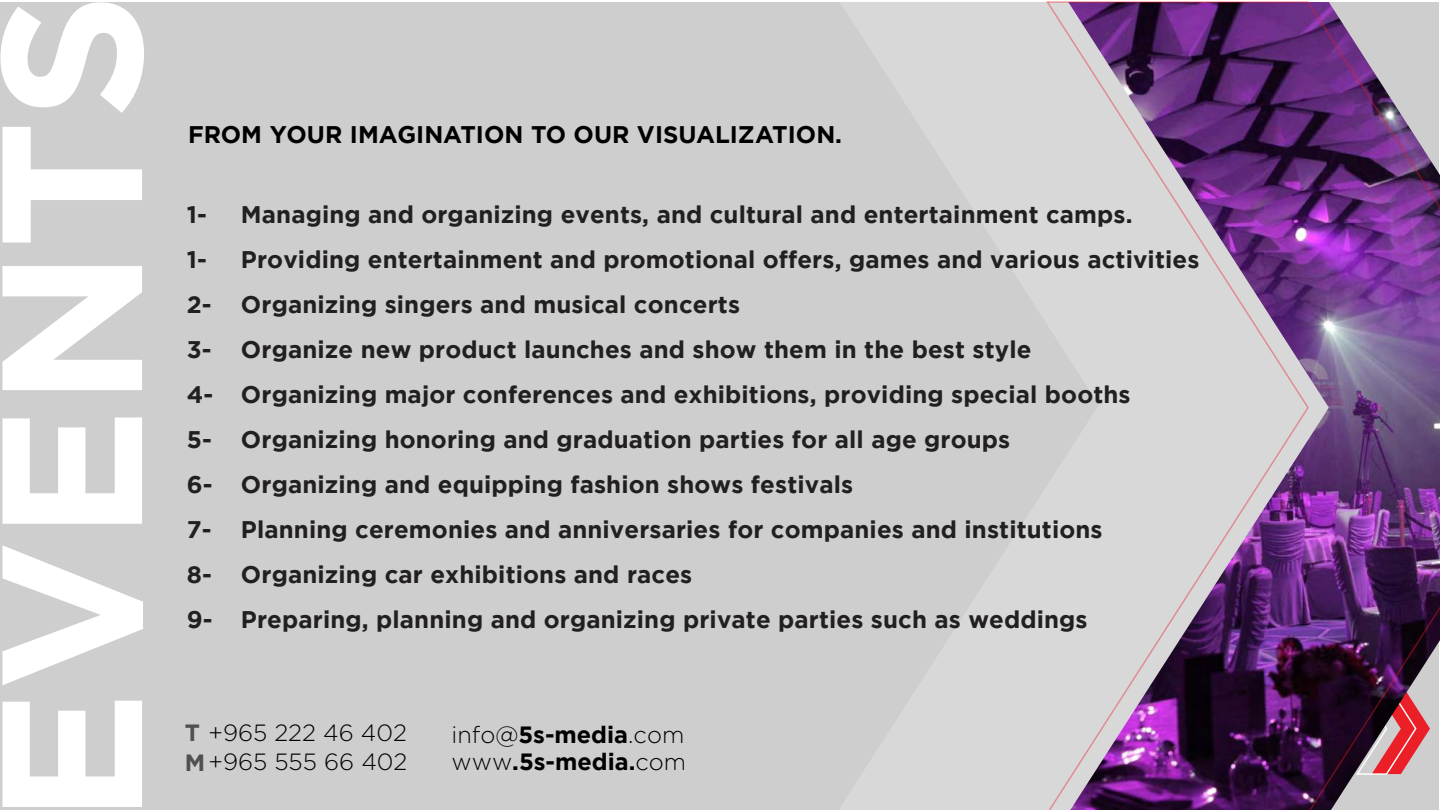
<style>
.page{position:relative;width:1440px;height:810px;background:#fff}
.page>*{position:absolute;margin:0;border:0;box-sizing:border-box;transform-origin:0 0}
.t1{font:700 199.5px "Gotham";color:#fff}
.t2{font:700 24px/45px "Gotham";letter-spacing:.005em;color:#221f1f}
.t3{font:700 24px "Gotham";letter-spacing:.005em;color:#010102}
.t4{font:700 23.4px/27.5px "Gotham";color:#010102}
.t5{font:300 23.4px/28.2px "Gotham";color:#010102}
.s1{font-weight:700;color:#514f4f}
.s2{font-weight:300}
</style>
<div class="page">
<div style="left:0;top:3px;width:1439px;height:807px;background:#cecece"></div>
<svg style="left:838px;top:2px;width:208px;height:808px"></svg>
<img style="left:1046px;top:1px;width:394px;height:809px">
<h1 class="t1" style="left:-5px;top:824px;width:833px;rotate:-90deg">EVENTS</h1>
<p class="t3" style="left:188px;top:125px;width:656px">FROM YOUR IMAGINATION TO OUR VISUALIZATION.</p>
<p class="t2" style="left:187px;top:194px;width:22px">1-</p>
<p class="t2" style="left:241px;top:194px;width:893px">Managing and organizing events, and cultural and entertainment camps.</p>
<p class="t2" style="left:187px;top:239px;width:22px">1-</p>
<p class="t2" style="left:187px;top:239px;width:1014px;text-indent:54px">Providing entertainment and promotional offers, games and various activities 2- Organizing singers and musical concerts<br>3- Organize new product launches and show them in the best style<br>4- Organizing major conferences and exhibitions, providing special booths<br>5- Organizing honoring and graduation parties for all age groups<br>6- Organizing and equipping fashion shows festivals<br>7- Planning ceremonies and anniversaries for companies and institutions<br>8- Organizing car exhibitions and races<br>9- Preparing, planning and organizing private parties such as weddings</p>
<p class="t5" style="left:185px;top:720px;width:224px"><span class="s1">T</span> +965 222 46 402<br><span class="s1">M</span>+965 555 66 402</p>
<p class="t4" style="left:452px;top:722px;width:236px"><span class="s2">info@</span>5s-media<span class="s2">.com www</span>.5s-media.<span class="s2">com</span></p>
</div>
